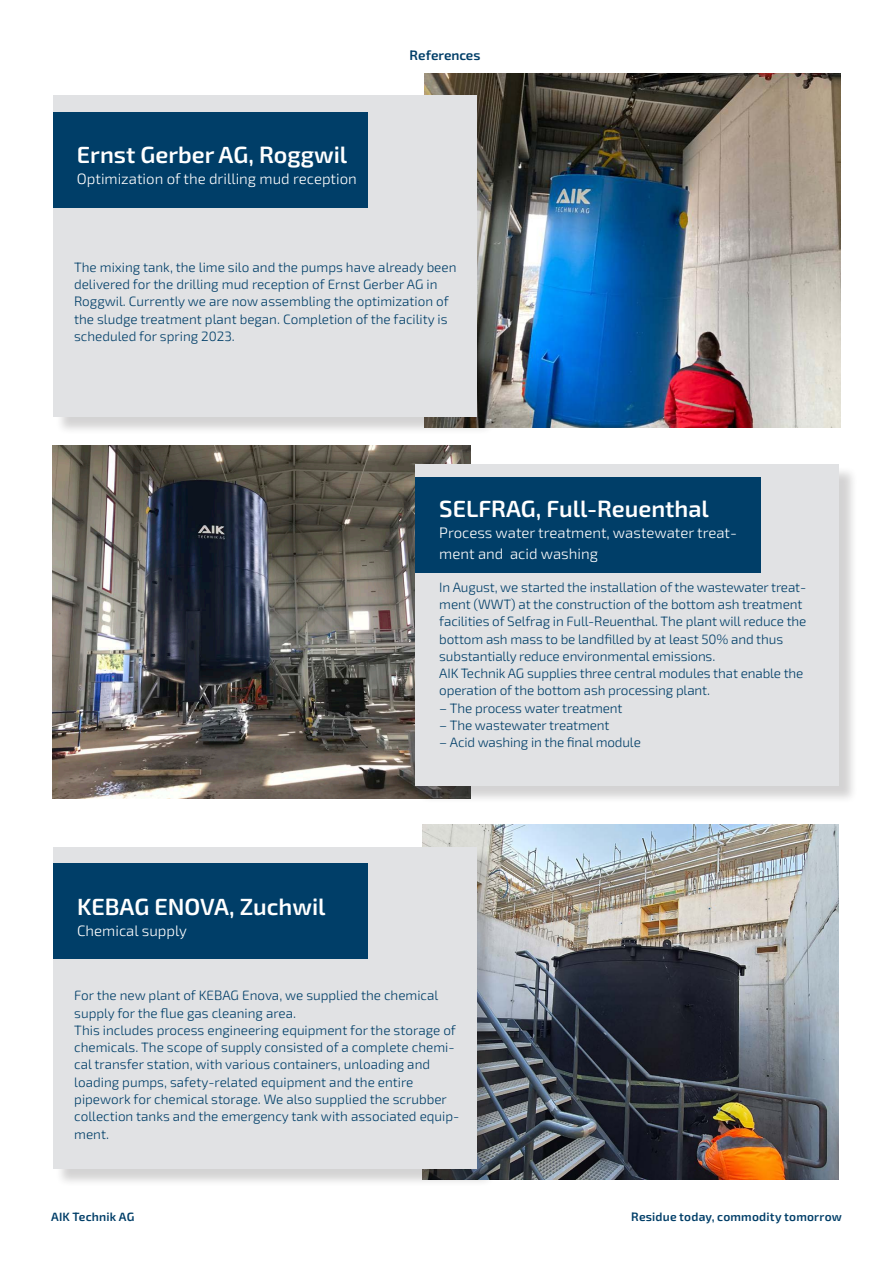
<style>
.page{position:relative;width:893px;height:1263px;background:#fff}
.page>*{position:absolute;margin:0;border:0;box-sizing:border-box;transform-origin:0 0}
.t1{font:600 23.4px "Exo 2";color:#fff}
.t2{font:300 15px/21px "Exo 2";color:#fff}
.t3{font:300 13.5px/17.2px "Exo 2";color:#003e68}
.t4{font:600 13.5px "Exo 2";letter-spacing:-.005em;color:#003e68}
.t5{font:600 12px "Exo 2";letter-spacing:.015em;color:#003e68}
</style>
<div class="page">
<img style="left:422px;top:825px;width:417px;height:354px">
<img style="left:53px;top:445px;width:417px;height:353px">
<img style="left:424px;top:73px;width:417px;height:354px">
<div style="left:55px;top:97px;width:440px;height:338px;background:#231f20;opacity:.2"></div>
<div style="left:53px;top:95px;width:424px;height:321px;background:#e1e2e4"></div>
<div style="left:418px;top:466px;width:440px;height:339px;background:#231f20;opacity:.2"></div>
<div style="left:415px;top:464px;width:424px;height:322px;background:#e1e2e4"></div>
<div style="left:53px;top:112px;width:315px;height:95px;background:#003e68"></div>
<div style="left:415px;top:477px;width:346px;height:95px;background:#003e68"></div>
<div style="left:55px;top:849px;width:440px;height:338px;background:#231f20;opacity:.2"></div>
<div style="left:53px;top:847px;width:424px;height:321px;background:#e1e2e4"></div>
<div style="left:53px;top:864px;width:315px;height:95px;background:#003e68"></div>
<p class="t1" style="left:77px;top:138px;width:272px">Ernst Gerber AG, Roggwil</p>
<p class="t2" style="left:77px;top:168px;width:281px">Optimization of the drilling mud reception</p>
<p class="t4" style="left:410px;top:46px;width:72px">References</p>
<p class="t3" style="left:74px;top:258px;width:384px">The mixing tank, the lime silo and the pumps have already been delivered for the drilling mud reception of Ernst Gerber AG in Roggwil. Currently we are now assembling the optimization of the sludge treatment plant began. Completion of the facility is scheduled for spring 2023.</p>
<p class="t1" style="left:439px;top:493px;width:271px">SELFRAG, Full-Reuenthal</p>
<p class="t2" style="left:439px;top:522px;width:299px">Process water treatment, wastewater treat&shy;ment and acid washing</p>
<p class="t1" style="left:77px;top:890px;width:250px">KEBAG ENOVA, Zuchwil</p>
<p class="t2" style="left:77px;top:919px;width:111px">Chemical supply</p>
<p class="t3" style="left:439px;top:578px;width:369px">In August, we started the installation of the wastewater treat&shy;ment (WWT) at the construction of the bottom ash treatment facilities of Selfrag in Full-Reuenthal. The plant will reduce the bottom ash mass to be landfilled by at least 50% and thus substantially reduce environmental emissions.</p>
<p class="t3" style="left:439px;top:664px;width:366px">AIK Technik AG supplies three central modules that enable the operation of the bottom ash processing plant.</p>
<p class="t3" style="left:439px;top:699px;width:185px">– The process water treatment</p>
<p class="t3" style="left:439px;top:716px;width:172px">– The wastewater treatment</p>
<p class="t3" style="left:439px;top:733px;width:203px">– Acid washing in the final module</p>
<p class="t3" style="left:74px;top:986px;width:366px">For the new plant of KEBAG Enova, we supplied the chemical supply for the flue gas cleaning area.</p>
<p class="t3" style="left:74px;top:1021px;width:387px">This includes process engineering equipment for the storage of chemicals. The scope of supply consisted of a complete chemi&shy;cal transfer station, with various containers, unloading and loading pumps, safety-related equipment and the entire pipework for chemical storage. We also supplied the scrubber collection tanks and the emergency tank with associated equip&shy;ment.</p>
<p class="t5" style="left:51px;top:1208px;width:85px">AIK Technik AG</p>
<p class="t5" style="left:631px;top:1208px;width:212px">Residue today, commodity tomorrow</p>
</div>
